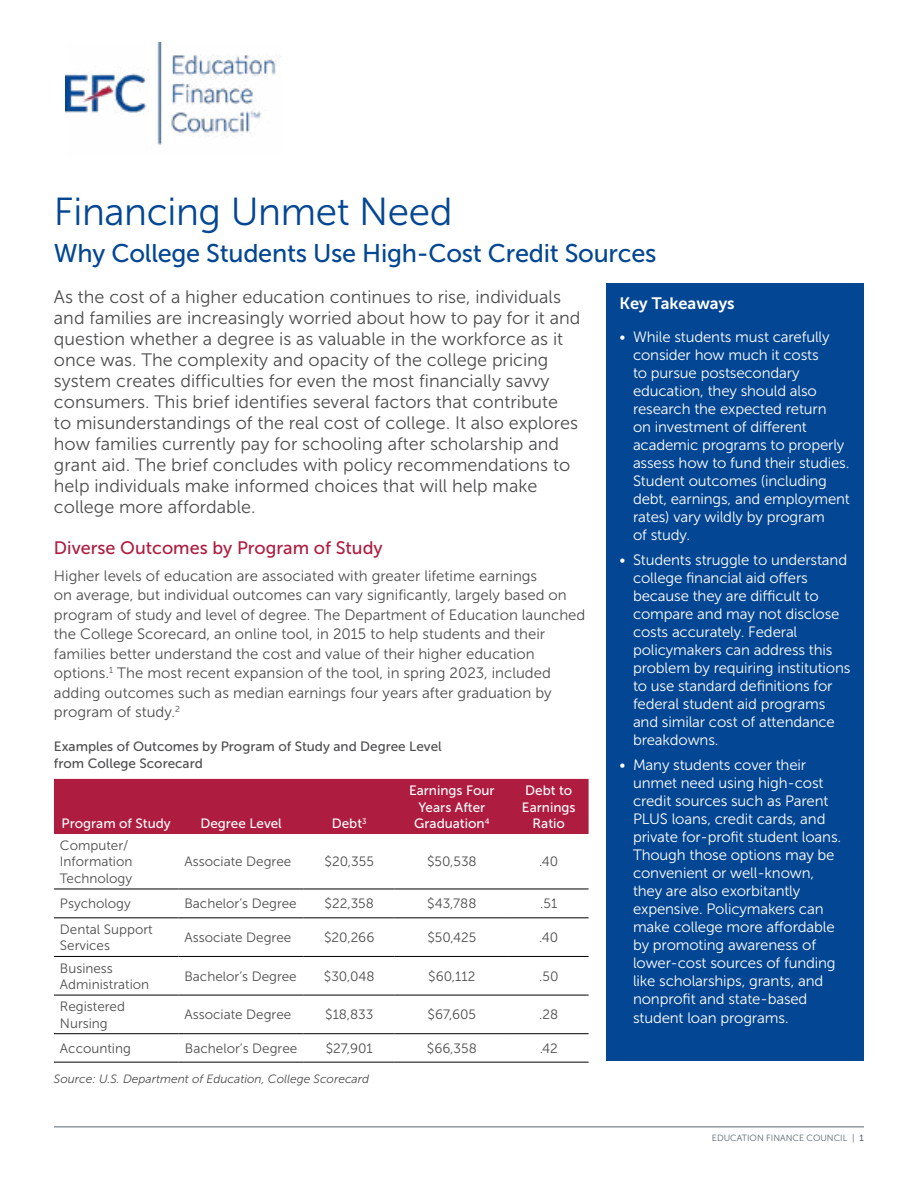
<style>
.page{position:relative;width:918px;height:1188px;background:#fff}
.page>*{position:absolute;margin:0;border:0;box-sizing:border-box;transform-origin:0 0}
.t1{font:39px "Museo Sans 300";letter-spacing:-.01em;color:#034693}
.t2{font:25.5px "Museo Sans 500";letter-spacing:-.01em;color:#034693}
.Body{font:18px/21px "Museo Sans 300";color:#4d4d4f}
.Body-2{font:18px "Museo Sans 500";color:#ae1c3f}
.Heading_Key_Findings{font:16.5px "Museo Sans 700";color:#fff}
.Bullet_Key_Findings{font:15px/18px "Museo Sans 300";letter-spacing:-.01em;color:#fff}
.Body-3{font:15px/19.5px "Museo Sans 300";color:#4d4d4f}
.Byline{font:13.5px/16.5px "Museo Sans 300";color:#4d4d4f}
.Byline-2{font:13.5px/16.5px "Museo Sans 500";color:#fff;text-align:center}
.Byline-3{font:13.5px/16.5px "Museo Sans 500";color:#4d4d4f}
.Byline-4{font:italic 12px "Museo Sans 300";color:#4d4d4f}
.t3{font:9px "Museo Sans 300";color:#596670}
.s1{font-size:16.5px}
.s2{font-family:"Museo Sans 500"}
</style>
<div class="page">
<hr style="left:54px;top:1126px;width:810px;height:1px;background:#596670">
<div style="left:606px;top:283px;width:258px;height:777px;background:#034693"></div>
<img style="left:65px;top:43px;width:214px;height:102px">
<div style="left:54px;top:779px;width:535px;height:55px;background:#ae1c3f"></div>
<hr style="left:54px;top:889px;width:124px;height:1px;background:#000">
<hr style="left:178px;top:889px;width:126px;height:1px;background:#000">
<hr style="left:304px;top:889px;width:91px;height:1px;background:#000">
<hr style="left:395px;top:889px;width:114px;height:1px;background:#000">
<hr style="left:509px;top:889px;width:80px;height:1px;background:#000">
<hr style="left:54px;top:918px;width:124px;height:1px;background:#000">
<hr style="left:178px;top:918px;width:126px;height:1px;background:#000">
<hr style="left:304px;top:918px;width:91px;height:1px;background:#000">
<hr style="left:395px;top:918px;width:114px;height:1px;background:#000">
<hr style="left:509px;top:918px;width:80px;height:1px;background:#000">
<hr style="left:54px;top:956px;width:124px;height:1px;background:#000">
<hr style="left:178px;top:956px;width:126px;height:1px;background:#000">
<hr style="left:304px;top:956px;width:91px;height:1px;background:#000">
<hr style="left:395px;top:956px;width:114px;height:1px;background:#000">
<hr style="left:509px;top:956px;width:80px;height:1px;background:#000">
<hr style="left:54px;top:995px;width:124px;height:1px;background:#000">
<hr style="left:178px;top:995px;width:126px;height:1px;background:#000">
<hr style="left:304px;top:995px;width:91px;height:1px;background:#000">
<hr style="left:395px;top:995px;width:114px;height:1px;background:#000">
<hr style="left:509px;top:995px;width:80px;height:1px;background:#000">
<hr style="left:54px;top:1033px;width:124px;height:1px;background:#000">
<hr style="left:178px;top:1033px;width:126px;height:1px;background:#000">
<hr style="left:304px;top:1033px;width:91px;height:1px;background:#000">
<hr style="left:395px;top:1033px;width:114px;height:1px;background:#000">
<hr style="left:509px;top:1033px;width:80px;height:1px;background:#000">
<hr style="left:54px;top:1062px;width:124px;height:1px;background:#000">
<hr style="left:178px;top:1062px;width:126px;height:1px;background:#000">
<hr style="left:304px;top:1062px;width:91px;height:1px;background:#000">
<hr style="left:395px;top:1062px;width:114px;height:1px;background:#000">
<hr style="left:509px;top:1062px;width:80px;height:1px;background:#000">
<h1 class="t1" style="left:54px;top:190px;width:400px">Financing Unmet Need</h1>
<h1 class="t2" style="left:54px;top:239px;width:604px">Why College Students Use High-Cost Credit Sources</h1>
<p class="Body" style="left:54px;top:287px;width:528px">As the cost of a higher education continues to rise, individuals and families are increasingly worried about how to pay for it and question whether a degree is as valuable in the workforce as it once was. The complexity and opacity of the college pricing system creates difficulties for even the most financially savvy consumers. This brief identifies several factors that contribute<br>to misunderstandings of the real cost of college. It also explores how families currently pay for schooling after scholarship and grant aid. The brief concludes with policy recommendations to help individuals make informed choices that will help make college more affordable.</p>
<p class="Body-2" style="left:54px;top:538px;width:330px">Diverse Outcomes by Program of Study</p>
<p class="Body-3" style="left:54px;top:566px;width:533px">Higher levels of education are associated with greater lifetime earnings<br>on average, but individual outcomes can vary significantly, largely based on program of study and level of degree. The Department of Education launched the College Scorecard, an online tool, in 2015 to help students and their families better understand the cost and value of their higher education options.<sup>1</sup> The most recent expansion of the tool, in spring 2023, included adding outcomes such as median earnings four years after graduation by program of study.<sup>2</sup></p>
<p class="Heading_Key_Findings" style="left:620px;top:294px;width:117px">Key Takeaways</p>
<p class="Bullet_Key_Findings" style="left:633px;top:328px;width:219px;text-indent:-14px">• While students must carefully consider how much it costs<br>to pursue postsecondary education, they should also research the expected return<br>on investment of different academic programs to properly assess how to fund their studies.<br>Student outcomes (including debt, earnings, and employment rates) vary wildly by program<br>of study.</p>
<p class="Bullet_Key_Findings" style="left:633px;top:551px;width:219px;text-indent:-14px">• Students struggle to understand college financial aid offers because they are difficult to compare and may not disclose costs accurately. Federal policymakers can address this problem by requiring institutions to use standard definitions for federal student aid programs and similar cost of attendance breakdowns.</p>
<p class="Bullet_Key_Findings" style="left:633px;top:756px;width:210px;text-indent:-14px">• Many students cover their unmet need using high-cost credit sources such as Parent<br>PLUS loans, credit cards, and private for-profit student loans.<br>Though those options may be convenient or well-known, they are also exorbitantly expensive. Policymakers can make college more affordable by promoting awareness of lower-cost sources of funding like scholarships, grants, and nonprofit and state-based</p>
<p class="Bullet_Key_Findings" style="left:633px;top:1009px;width:157px">student loan programs<span class="s1">.</span></p>
<p class="Byline-3" style="left:54px;top:738px;width:389px">Examples of Outcomes by Program of Study and Degree Level from College Scorecard</p>
<p class="Byline-2" style="left:409px;top:782px;width:87px">Earnings Four<br>Years After<br>Graduation<sup>4</sup></p>
<p class="Byline-2" style="left:522px;top:782px;width:55px">Debt to<br>Earnings<br>Ratio</p>
<p class="Byline-2" style="left:62px;top:815px;width:111px">Program of Study</p>
<p class="Byline-2" style="left:200px;top:815px;width:83px">Degree Level</p>
<p class="Byline-2" style="left:332px;top:815px;width:36px">Debt<sup>3</sup></p>
<p class="Byline" style="left:60px;top:837px;width:74px">Computer/<br>Information<br>Technology</p>
<p class="Byline" style="left:184px;top:854px;width:108px">Associate Degree</p>
<p class="Byline" style="left:325px;top:854px;width:51px">$20,355</p>
<p class="Byline" style="left:427px;top:854px;width:51px">$50,538</p>
<p class="Byline" style="left:539px;top:854px;width:21px">.40</p>
<p class="Byline" style="left:60px;top:896px;width:72px">Psychology</p>
<p class="Byline" style="left:184px;top:896px;width:114px">Bachelor’s Degree</p>
<p class="Byline" style="left:325px;top:896px;width:51px">$22,358</p>
<p class="Byline" style="left:427px;top:896px;width:51px">$43,788</p>
<p class="Byline" style="left:540px;top:896px;width:19px">.51</p>
<p class="Byline" style="left:60px;top:921px;width:94px">Dental Support<br>Services</p>
<p class="Byline" style="left:184px;top:929px;width:108px">Associate Degree</p>
<p class="Byline" style="left:324px;top:929px;width:52px">$20,266</p>
<p class="Byline" style="left:427px;top:929px;width:50px">$50,425</p>
<p class="Byline" style="left:539px;top:929px;width:21px">.40</p>
<p class="Byline" style="left:60px;top:960px;width:91px">Business<br>Administration</p>
<p class="Byline" style="left:184px;top:968px;width:114px">Bachelor’s Degree</p>
<p class="Byline" style="left:324px;top:968px;width:52px">$30,048</p>
<p class="Byline" style="left:428px;top:968px;width:49px">$60,112</p>
<p class="Byline" style="left:539px;top:968px;width:21px">.50</p>
<p class="Byline" style="left:60px;top:998px;width:67px">Registered<br>Nursing</p>
<p class="Byline" style="left:184px;top:1007px;width:108px">Associate Degree</p>
<p class="Byline" style="left:325px;top:1007px;width:50px">$18,833</p>
<p class="Byline" style="left:428px;top:1007px;width:50px">$67,605</p>
<p class="Byline" style="left:539px;top:1007px;width:21px">.28</p>
<p class="Byline" style="left:60px;top:1040px;width:72px">Accounting</p>
<p class="Byline" style="left:185px;top:1040px;width:114px">Bachelor’s Degree</p>
<p class="Byline" style="left:326px;top:1040px;width:49px">$27,901</p>
<p class="Byline" style="left:427px;top:1040px;width:51px">$66,358</p>
<p class="Byline" style="left:540px;top:1040px;width:20px">.42</p>
<p class="Byline-4" style="left:54px;top:1073px;width:317px">Source: U.S. Department of Education, College Scorecard</p>
<p class="t3" style="left:712px;top:1133px;width:154px">EDUCATION FINANCE COUNCIL | <span class="s2">1</span></p>
</div>
